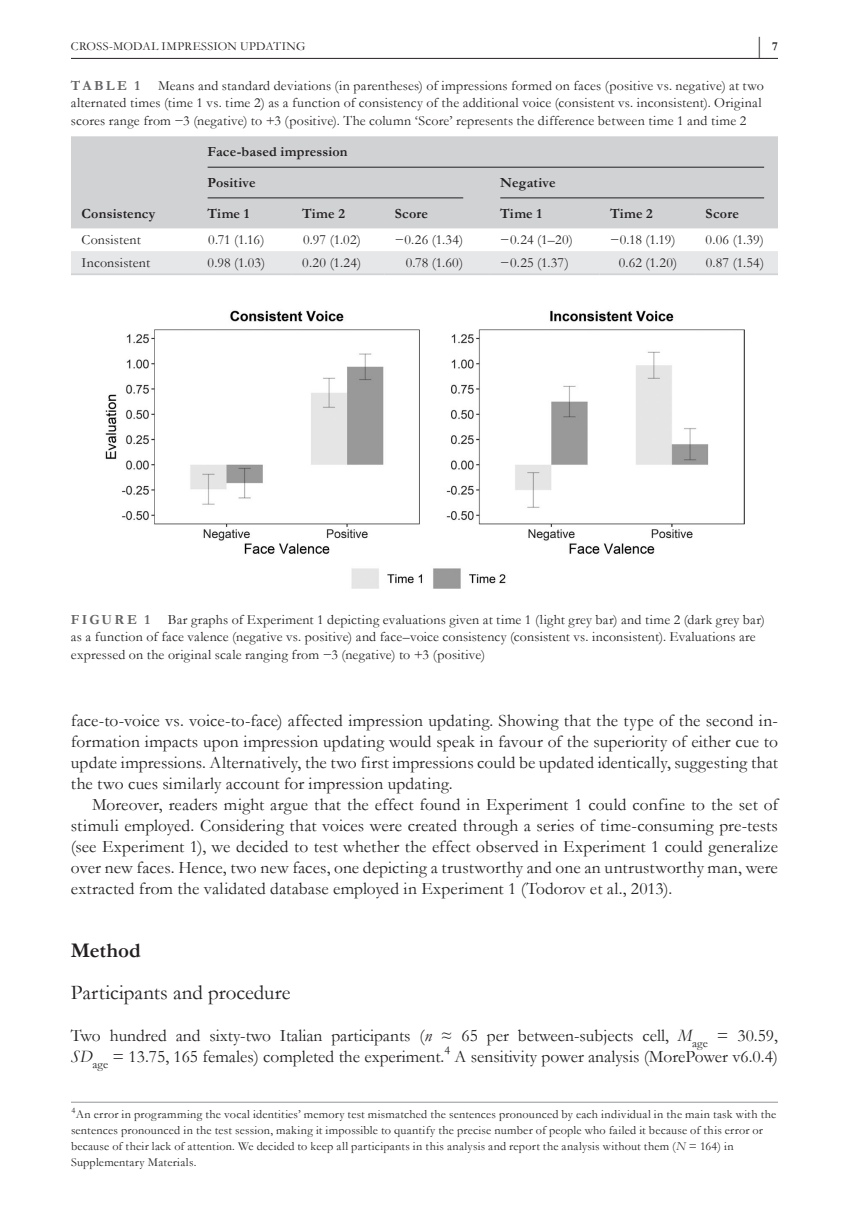
<style>
.page{position:relative;width:849px;height:1221px;background:#fff}
.page>*{position:absolute;margin:0;border:0;box-sizing:border-box;transform-origin:0 0}
.t1{font:700 23.62px "Garamond";color:#231f20;scale:.47 1}
.t2{font:21px "Garamond";color:#231f20}
.t3{font:700 21px "Garamond";letter-spacing:-.005em;color:#231f20}
.t4{font:17.5px/21px "Garamond";color:#231f20;text-align:justify}
.t5{font:14px/17.5px "Garamond";letter-spacing:.015em;color:#231f20}
.t6{font:700 14px/30.6px "Garamond";letter-spacing:.01em;color:#231f20}
.t7{font:700 14px "Garamond";letter-spacing:.16em;color:#636366}
.t8{font:12.25px/15.8px "Garamond";letter-spacing:.02em;color:#231f20}
.t9{font:8.58px "Garamond";color:#231f20}
.s1{font-size:12.25px}
.s2{font-style:italic}
</style>
<div class="page">
<hr style="left:71px;top:58px;width:706px;height:1px;background:#231f20">
<hr style="left:71px;top:1101px;width:706px;height:1px;background:#939598">
<div style="left:71px;top:136px;width:706px;height:92px;background:#d1d2d4"></div>
<div style="left:71px;top:251px;width:706px;height:22px;background:#e6e7e9"></div>
<hr style="left:71px;top:273px;width:126px;height:2px;background:#d1d2d4">
<hr style="left:197px;top:273px;width:95px;height:2px;background:#d1d2d4">
<hr style="left:292px;top:273px;width:92px;height:2px;background:#d1d2d4">
<hr style="left:384px;top:273px;width:105px;height:2px;background:#d1d2d4">
<hr style="left:489px;top:273px;width:110px;height:2px;background:#d1d2d4">
<hr style="left:599px;top:273px;width:96px;height:2px;background:#d1d2d4">
<hr style="left:695px;top:273px;width:82px;height:2px;background:#d1d2d4">
<hr style="left:207px;top:167px;width:556px;height:1px;background:#231f20">
<hr style="left:207px;top:197px;width:256px;height:1px;background:#231f20">
<hr style="left:500px;top:197px;width:263px;height:1px;background:#231f20">
<img style="left:105px;top:310px;width:639px;height:278px">
<p class="t8" style="left:71px;top:38px;width:236px">CROSS-MODAL IMPRESSION UPDATING</p>
<h1 class="t1" style="left:756px;top:29px;width:47px">| <span class="s1">7</span></h1>
<p class="t7" style="left:71px;top:76px;width:71px">TABLE 1</p>
<p class="t5" style="left:71px;top:76px;width:694px;text-indent:87px">Means and standard deviations (in parentheses) of impressions formed on faces (positive vs. negative) at two alternated times (time 1 vs. time 2) as a function of consistency of the additional voice (consistent vs. inconsistent). Original scores range from −3 (negative) to +3 (positive). The column ‘Score’ represents the difference between time 1 and time 2</p>
<p class="t6" style="left:207px;top:136px;width:141px">Face-based impression<br>Positive</p>
<p class="t6" style="left:500px;top:167px;width:57px">Negative</p>
<p class="t6" style="left:81px;top:198px;width:75px">Consistency</p>
<p class="t6" style="left:207px;top:198px;width:43px">Time 1</p>
<p class="t6" style="left:302px;top:198px;width:44px">Time 2</p>
<p class="t6" style="left:394px;top:198px;width:35px">Score</p>
<p class="t6" style="left:500px;top:198px;width:43px">Time 1</p>
<p class="t6" style="left:610px;top:198px;width:44px">Time 2</p>
<p class="t6" style="left:705px;top:198px;width:35px">Score</p>
<p class="t5" style="left:81px;top:230px;width:61px">Consistent</p>
<p class="t5" style="left:208px;top:230px;width:58px">0.71 (1.16)</p>
<p class="t5" style="left:303px;top:230px;width:59px">0.97 (1.02)</p>
<p class="t5" style="left:394px;top:230px;width:70px">−0.26 (1.34)</p>
<p class="t5" style="left:500px;top:230px;width:74px">−0.24 (1–20)</p>
<p class="t5" style="left:610px;top:230px;width:67px">−0.18 (1.19)</p>
<p class="t5" style="left:705px;top:230px;width:60px">0.06 (1.39)</p>
<p class="t5" style="left:81px;top:254px;width:70px">Inconsistent</p>
<p class="t5" style="left:207px;top:254px;width:59px">0.98 (1.03)</p>
<p class="t5" style="left:302px;top:254px;width:60px">0.20 (1.24)</p>
<p class="t5" style="left:405px;top:254px;width:59px">0.78 (1.60)</p>
<p class="t5" style="left:500px;top:254px;width:70px">−0.25 (1.37)</p>
<p class="t5" style="left:618px;top:254px;width:60px">0.62 (1.20)</p>
<p class="t5" style="left:705px;top:254px;width:60px">0.87 (1.54)</p>
<p class="t5" style="left:71px;top:610px;width:695px;text-indent:97px">Bar graphs of Experiment 1 depicting evaluations given at time 1 (light grey bar) and time 2 (dark grey bar) as a function of face valence (negative vs. positive) and face–voice consistency (consistent vs. inconsistent). Evaluations are expressed on the original scale ranging from −3 (negative) to +3 (positive)</p>
<p class="t7" style="left:71px;top:609px;width:80px">FIGURE 1</p>
<p class="t4" style="left:71px;top:709px;width:708px">face-to-voice vs. voice-to-face) affected impression updating. Showing that the type of the second in&shy;formation impacts upon impression updating would speak in favour of the superiority of either cue to update impressions. Alternatively, the two first impressions could be updated identically, suggesting that the two cues similarly account for impression updating.</p>
<p class="t4" style="left:71px;top:793px;width:708px;text-indent:21px">Moreover, readers might argue that the effect found in Experiment 1 could confine to the set of stimuli employed. Considering that voices were created through a series of time-consuming pre-tests (see Experiment 1), we decided to test whether the effect observed in Experiment 1 could generalize over new faces. Hence, two new faces, one depicting a trustworthy and one an untrustworthy man, were extracted from the validated database employed in Experiment 1 (Todorov et al., 2013).</p>
<p class="t3" style="left:71px;top:936px;width:71px">Method</p>
<p class="t2" style="left:71px;top:978px;width:221px">Participants and procedure</p>
<p class="t4" style="left:71px;top:1024px;width:708px">Two hundred and sixty-two Italian participants (<span class="s2">n</span> ≈ 65 per between-subjects cell, <span class="s2">M</span><sub>age</sub> = 30.59,<br><span class="s2">SD</span><sub>age</sub> = 13.75, 165 females) completed the experiment.</p>
<p class="t8" style="left:444px;top:1042px;width:7px">4</p>
<p class="t4" style="left:454px;top:1045px;width:325px">A sensitivity power analysis (MorePower v6.0.4)</p>
<p class="t9" style="left:71px;top:1104px;width:6px">4</p>
<p class="t8" style="left:71px;top:1106px;width:706px;text-indent:5px">An error in programming the vocal identities’ memory test mismatched the sentences pronounced by each individual in the main task with the sentences pronounced in the test session, making it impossible to quantify the precise number of people who failed it because of this error or because of their lack of attention. We decided to keep all participants in this analysis and report the analysis without them (<span class="s2">N</span> = 164) in Supplementary Materials.</p>
</div>
